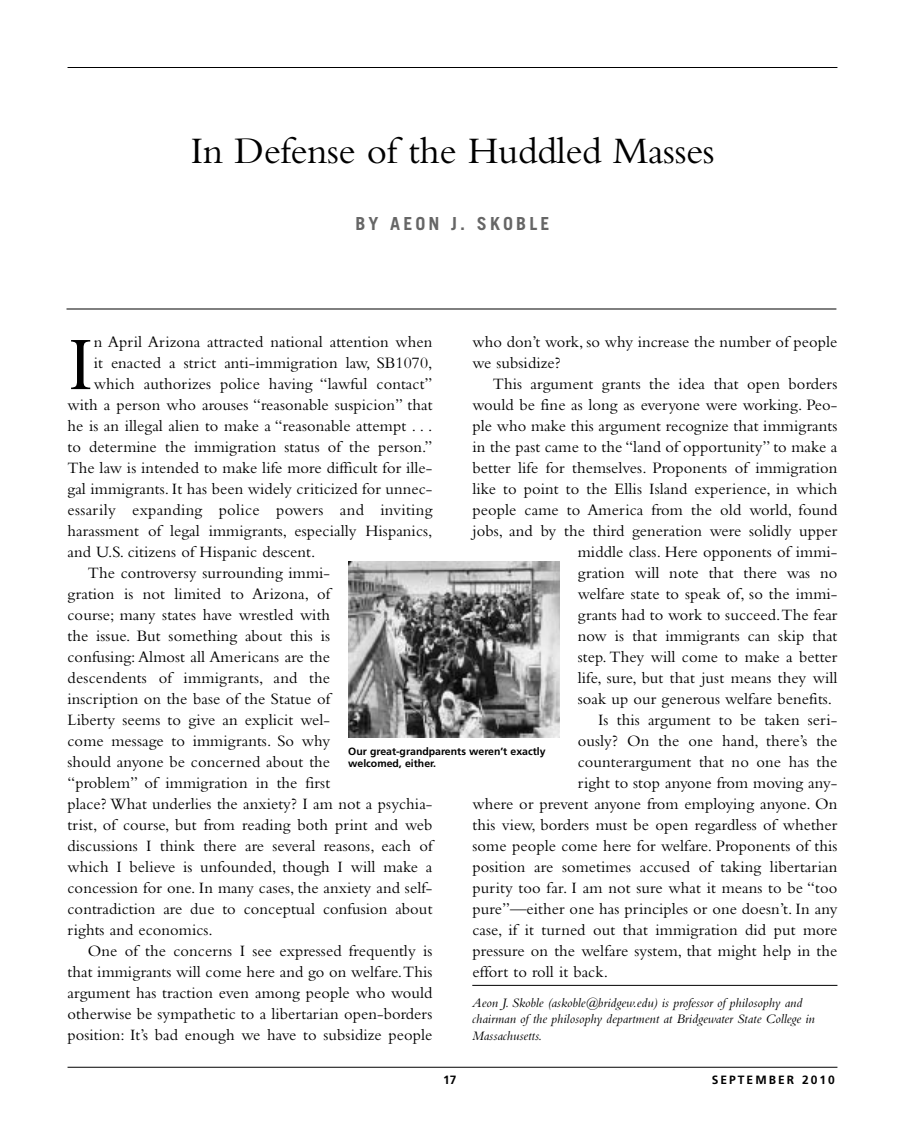
<style>
.page{position:relative;width:905px;height:1134px;background:#fff}
.page>*{position:absolute;margin:0;border:0;box-sizing:border-box;transform-origin:0 0}
.t1{font:78.9px "Bembo";color:#000}
.t2{font:39px "Bembo";letter-spacing:-.01em;color:#000}
.t3{font:700 18px "Trade Gothic";letter-spacing:.17em;color:#666}
.t4{font:16.5px/21px "Bembo";letter-spacing:.005em;color:#000}
.t5{font:italic 13.5px/16.5px "Bembo";color:#000}
.t6{font:700 12px "Frutiger";letter-spacing:.17em;color:#000}
.t7{font:700 10.5px/12px "Frutiger";color:#000}
</style>
<div class="page">
<hr style="left:66px;top:309px;width:770px;height:1px;background:#000">
<hr style="left:68px;top:1067px;width:769px;height:1px;background:#000">
<hr style="left:68px;top:67px;width:769px;height:1px;background:#000">
<hr style="left:472px;top:985px;width:365px;height:1px;background:#000">
<div style="left:348px;top:560px;width:212px;height:181px;background:linear-gradient(to right,#fff,#fff)"></div>
<img style="left:348px;top:562px;width:212px;height:176px">
<h2 class="t2" style="left:190px;top:136px;width:525px">In Defense of the Huddled Masses</h2>
<p class="t3" style="left:355px;top:217px;width:195px">BY AEON J. SKOBLE</p>
<p class="t4" style="left:472px;top:333px;width:366px">who don’t work, so why increase the number of people we subsidize?</p>
<p class="t4" style="left:492px;top:375px;width:346px">This argument grants the idea that open borders</p>
<p class="t4" style="left:472px;top:396px;width:366px">would be fine as long as everyone were working. Peo-</p>
<p class="t4" style="left:472px;top:417px;width:366px">ple who make this argument recognize that immigrants</p>
<p class="t4" style="left:472px;top:438px;width:366px">in the past came to the “land of opportunity” to make a</p>
<p class="t4" style="left:472px;top:459px;width:366px">better life for themselves. Proponents of immigration</p>
<p class="t4" style="left:472px;top:480px;width:366px">like to point to the Ellis Island experience, in which</p>
<p class="t4" style="left:472px;top:501px;width:366px">people came to America from the old world, found</p>
<p class="t4" style="left:472px;top:522px;width:366px">jobs, and by the third generation were solidly upper</p>
<p class="t4" style="left:578px;top:543px;width:261px">middle class. Here opponents of immi-</p>
<p class="t4" style="left:578px;top:564px;width:261px">gration will note that there was no</p>
<p class="t4" style="left:578px;top:585px;width:261px">welfare state to speak of, so the immi-</p>
<p class="t4" style="left:578px;top:606px;width:261px">grants had to work to succeed.The fear</p>
<p class="t4" style="left:578px;top:627px;width:261px">now is that immigrants can skip that</p>
<p class="t4" style="left:578px;top:648px;width:261px">step. They will come to make a better</p>
<p class="t4" style="left:578px;top:669px;width:261px">life, sure, but that just means they will</p>
<p class="t4" style="left:578px;top:690px;width:256px">soak up our generous welfare benefits.</p>
<p class="t4" style="left:598px;top:711px;width:241px">Is this argument to be taken seri-</p>
<p class="t4" style="left:578px;top:732px;width:261px">ously? On the one hand, there’s the</p>
<p class="t4" style="left:578px;top:753px;width:261px">counterargument that no one has the</p>
<p class="t4" style="left:578px;top:774px;width:261px">right to stop anyone from moving any-</p>
<p class="t4" style="left:472px;top:795px;width:366px">where or prevent anyone from employing anyone. On</p>
<p class="t4" style="left:472px;top:816px;width:366px">this view, borders must be open regardless of whether</p>
<p class="t4" style="left:472px;top:837px;width:366px">some people come here for welfare. Proponents of this</p>
<p class="t4" style="left:472px;top:858px;width:366px">position are sometimes accused of taking libertarian</p>
<p class="t4" style="left:472px;top:879px;width:366px">purity too far. I am not sure what it means to be “too</p>
<p class="t4" style="left:472px;top:900px;width:366px">pure”—either one has principles or one doesn’t. In any</p>
<p class="t4" style="left:472px;top:921px;width:366px">case, if it turned out that immigration did put more</p>
<p class="t4" style="left:472px;top:942px;width:366px">pressure on the welfare system, that might help in the</p>
<p class="t4" style="left:472px;top:963px;width:137px">effort to roll it back.</p>
<h1 class="t1" style="left:68px;top:336px;width:28px">I</h1>
<p class="t4" style="left:94px;top:333px;width:340px">n April Arizona attracted national attention when</p>
<p class="t4" style="left:94px;top:354px;width:340px">it enacted a strict anti-immigration law, SB1070,</p>
<p class="t4" style="left:94px;top:375px;width:340px">which authorizes police having “lawful contact”</p>
<p class="t4" style="left:68px;top:396px;width:366px">with a person who arouses “reasonable suspicion” that</p>
<p class="t4" style="left:68px;top:417px;width:366px">he is an illegal alien to make a “reasonable attempt . . .</p>
<p class="t4" style="left:68px;top:438px;width:366px">to determine the immigration status of the person.”</p>
<p class="t4" style="left:68px;top:459px;width:366px">The law is intended to make life more difficult for ille-</p>
<p class="t4" style="left:68px;top:480px;width:366px">gal immigrants. It has been widely criticized for unnec-</p>
<p class="t4" style="left:68px;top:501px;width:366px">essarily expanding police powers and inviting</p>
<p class="t4" style="left:68px;top:522px;width:366px">harassment of legal immigrants, especially Hispanics,</p>
<p class="t4" style="left:68px;top:543px;width:249px">and U.S. citizens of Hispanic descent.</p>
<p class="t4" style="left:88px;top:564px;width:244px">The controversy surrounding immi-</p>
<p class="t4" style="left:68px;top:585px;width:264px">gration is not limited to Arizona, of</p>
<p class="t4" style="left:68px;top:606px;width:264px">course; many states have wrestled with</p>
<p class="t4" style="left:68px;top:627px;width:264px">the issue. But something about this is</p>
<p class="t4" style="left:68px;top:648px;width:264px">confusing: Almost all Americans are the</p>
<p class="t4" style="left:68px;top:669px;width:264px">descendents of immigrants, and the</p>
<p class="t4" style="left:68px;top:690px;width:264px">inscription on the base of the Statue of</p>
<p class="t4" style="left:68px;top:711px;width:264px">Liberty seems to give an explicit wel-</p>
<p class="t4" style="left:68px;top:732px;width:264px">come message to immigrants. So why</p>
<p class="t4" style="left:68px;top:753px;width:264px">should anyone be concerned about the</p>
<p class="t4" style="left:68px;top:774px;width:264px">“problem” of immigration in the first</p>
<p class="t4" style="left:68px;top:795px;width:366px">place? What underlies the anxiety? I am not a psychia-</p>
<p class="t4" style="left:68px;top:816px;width:366px">trist, of course, but from reading both print and web</p>
<p class="t4" style="left:68px;top:837px;width:366px">discussions I think there are several reasons, each of</p>
<p class="t4" style="left:68px;top:858px;width:366px">which I believe is unfounded, though I will make a</p>
<p class="t4" style="left:68px;top:879px;width:366px">concession for one. In many cases, the anxiety and self-</p>
<p class="t4" style="left:68px;top:900px;width:366px">contradiction are due to conceptual confusion about</p>
<p class="t4" style="left:68px;top:921px;width:147px">rights and economics.</p>
<p class="t4" style="left:88px;top:942px;width:346px">One of the concerns I see expressed frequently is</p>
<p class="t4" style="left:68px;top:963px;width:366px">that immigrants will come here and go on welfare.This</p>
<p class="t4" style="left:68px;top:984px;width:366px">argument has traction even among people who would</p>
<p class="t4" style="left:68px;top:1005px;width:366px">otherwise be sympathetic to a libertarian open-borders</p>
<p class="t4" style="left:68px;top:1026px;width:366px">position: It’s bad enough we have to subsidize people</p>
<p class="t7" style="left:348px;top:746px;width:199px">Our great-grandparents weren’t exactly welcomed, either.</p>
<p class="t5" style="left:472px;top:996px;width:344px">Aeon J. Skoble (askoble@bridgew.edu) is professor of philosophy and chairman of the philosophy department at Bridgewater State College in<br>Massachusetts.</p>
<p class="t6" style="left:443px;top:1075px;width:15px">17</p>
<p class="t6" style="left:711px;top:1075px;width:125px">SEPTEMBER 2010</p>
</div>
